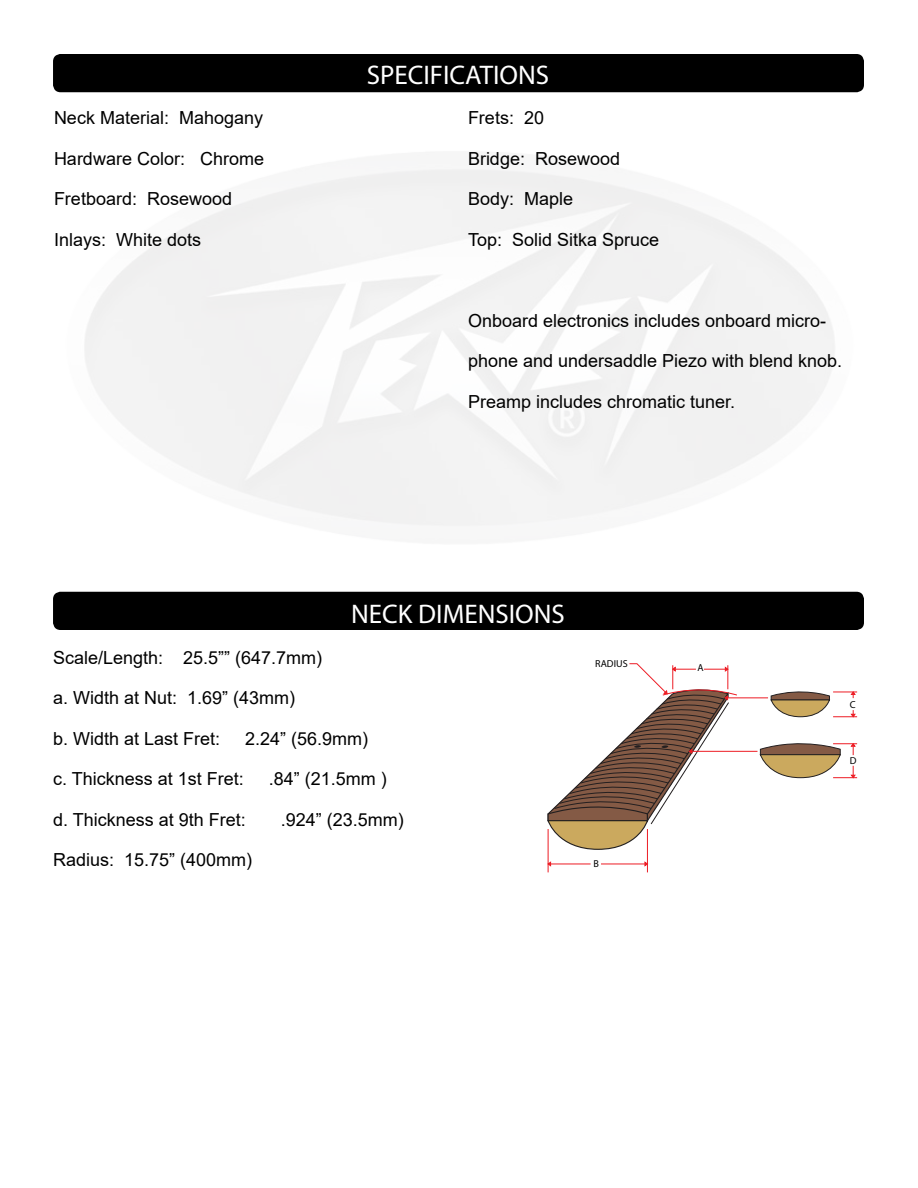
<style>
.page{position:relative;width:918px;height:1188px;background:#fff}
.page>*{position:absolute;margin:0;border:0;box-sizing:border-box;transform-origin:0 0}
.t1{font:27px "Myriad Pro";color:#fff}
.t2{font:18px "Arial";color:#000}
.t3{font:10.2px "Myriad Pro";color:#000}
</style>
<div class="page">
<div style="left:53px;top:592px;width:811px;height:38px;background:#000;border-radius:8px"></div>
<hr style="left:728px;top:698px;width:40px;height:1px;background:#ed1c24">
<hr style="left:692px;top:751px;width:65px;height:1px;background:#ed1c24">
<svg style="left:547px;top:663px;width:190px;height:187px"></svg>
<svg style="left:770px;top:691px;width:87px;height:26px"></svg>
<svg style="left:760px;top:743px;width:97px;height:35px"></svg>
<hr style="left:548px;top:829px;width:1px;height:43px;background:#ed1c24">
<hr style="left:647px;top:829px;width:1px;height:43px;background:#ed1c24">
<svg style="left:547px;top:861px;width:4px;height:6px"></svg>
<svg style="left:644px;top:861px;width:3px;height:6px"></svg>
<hr style="left:551px;top:864px;width:40px;height:1px;background:#ed1c24">
<hr style="left:601px;top:864px;width:44px;height:1px;background:#ed1c24">
<div style="left:53px;top:54px;width:811px;height:38px;background:#000;border-radius:8px"></div>
<p class="t2" style="left:54px;top:105px;width:211px">Neck Material: Mahogany</p>
<p class="t2" style="left:54px;top:146px;width:212px">Hardware Color: Chrome</p>
<p class="t2" style="left:54px;top:186px;width:180px">Fretboard: Rosewood</p>
<p class="t2" style="left:54px;top:227px;width:149px">Inlays: White dots</p>
<h1 class="t1" style="left:367px;top:59px;width:184px">SPECIFICATIONS</h1>
<p class="t2" style="left:468px;top:105px;width:78px">Frets: 20</p>
<p class="t2" style="left:468px;top:146px;width:154px">Bridge: Rosewood</p>
<p class="t2" style="left:468px;top:186px;width:107px">Body: Maple</p>
<p class="t2" style="left:468px;top:227px;width:193px">Top: Solid Sitka Spruce</p>
<p class="t2" style="left:468px;top:308px;width:360px">Onboard electronics includes onboard micro-</p>
<p class="t2" style="left:468px;top:348px;width:376px">phone and undersaddle Piezo with blend knob.</p>
<p class="t2" style="left:468px;top:389px;width:269px">Preamp includes chromatic tuner.</p>
<h1 class="t1" style="left:351px;top:598px;width:215px">NECK DIMENSIONS</h1>
<p class="t2" style="left:53px;top:645px;width:271px">Scale/Length: 25.5”” (647.7mm)</p>
<p class="t2" style="left:53px;top:686px;width:244px">a. Width at Nut: 1.69” (43mm)</p>
<p class="t2" style="left:53px;top:726px;width:169px">b. Width at Last Fret:</p>
<p class="t2" style="left:245px;top:726px;width:125px">2.24” (56.9mm)</p>
<p class="t2" style="left:53px;top:767px;width:192px">c. Thickness at 1st Fret:</p>
<p class="t2" style="left:269px;top:767px;width:120px">.84” (21.5mm )</p>
<p class="t2" style="left:53px;top:807px;width:194px">d. Thickness at 9th Fret:</p>
<p class="t2" style="left:281px;top:807px;width:125px">.924” (23.5mm)</p>
<p class="t2" style="left:53px;top:848px;width:201px">Radius: 15.75” (400mm)</p>
<p class="t3" style="left:595px;top:658px;width:34px">RADIUS</p>
<p class="t3" style="left:593px;top:858px;width:7px">B</p>
<p class="t3" style="left:697px;top:662px;width:8px">A</p>
<p class="t3" style="left:850px;top:698px;width:7px">C</p>
<p class="t3" style="left:850px;top:755px;width:8px">D</p>
</div>
